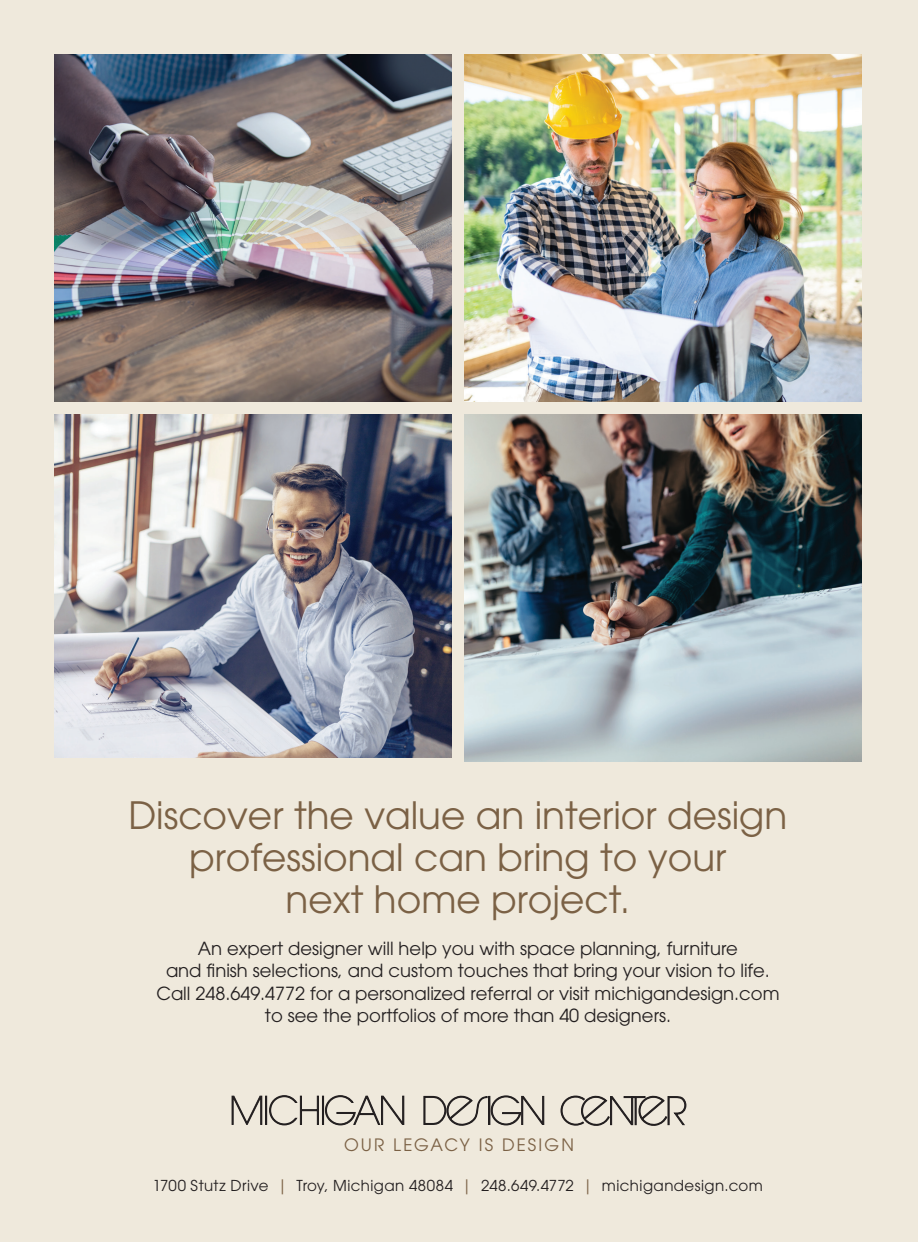
<style>
.page{position:relative;width:918px;height:1242px;background:#efe9dc}
.page>*{position:absolute;margin:0;border:0;box-sizing:border-box;transform-origin:0 0}
.t1{font:37.5px/42px "ITC Avant Garde Std";color:#7b6145;text-align:center}
.t2{font:18px/22.5px "ITC Avant Garde Std";color:#231f20;text-align:center}
.t3{font:16.95px "ITC Avant Garde Std";letter-spacing:.12em;color:#7b6145}
.t4{font:15px "ITC Avant Garde Std";letter-spacing:.03em;color:#231f20}
.s1{color:#7b6145}
</style>
<div class="page">
<img style="left:54px;top:54px;width:397px;height:347px">
<img style="left:54px;top:414px;width:397px;height:344px">
<img style="left:465px;top:54px;width:397px;height:347px">
<img style="left:465px;top:414px;width:397px;height:347px">
<svg style="left:232px;top:1095px;width:87px;height:31px"></svg>
<div style="left:322px;top:1096px;width:2px;height:29px;border:1px solid #231f20"></div>
<svg style="left:325px;top:1095px;width:79px;height:31px"></svg>
<svg style="left:423px;top:1095px;width:121px;height:31px"></svg>
<svg style="left:560px;top:1095px;width:126px;height:31px"></svg>
<h1 class="t1" style="left:128px;top:793px;width:660px">Discover the value an interior design professional can bring to your<br>next home project.</h1>
<p class="t2" style="left:156px;top:937px;width:625px">An expert designer will help you with space planning, furniture<br>and finish selections, and custom touches that bring your vision to life.<br>Call 248.649.4772 for a personalized referral or visit michigandesign.com to see the portfolios of more than 40 designers.</p>
<p class="t3" style="left:344px;top:1134px;width:231px">OUR LEGACY IS DESIGN</p>
<p class="t4" style="left:153px;top:1176px;width:612px">1700 Stutz Drive <span class="s1">|</span> Troy, Michigan 48084 <span class="s1">|</span> 248.649.4772 <span class="s1">|</span> michigandesign.com</p>
</div>
